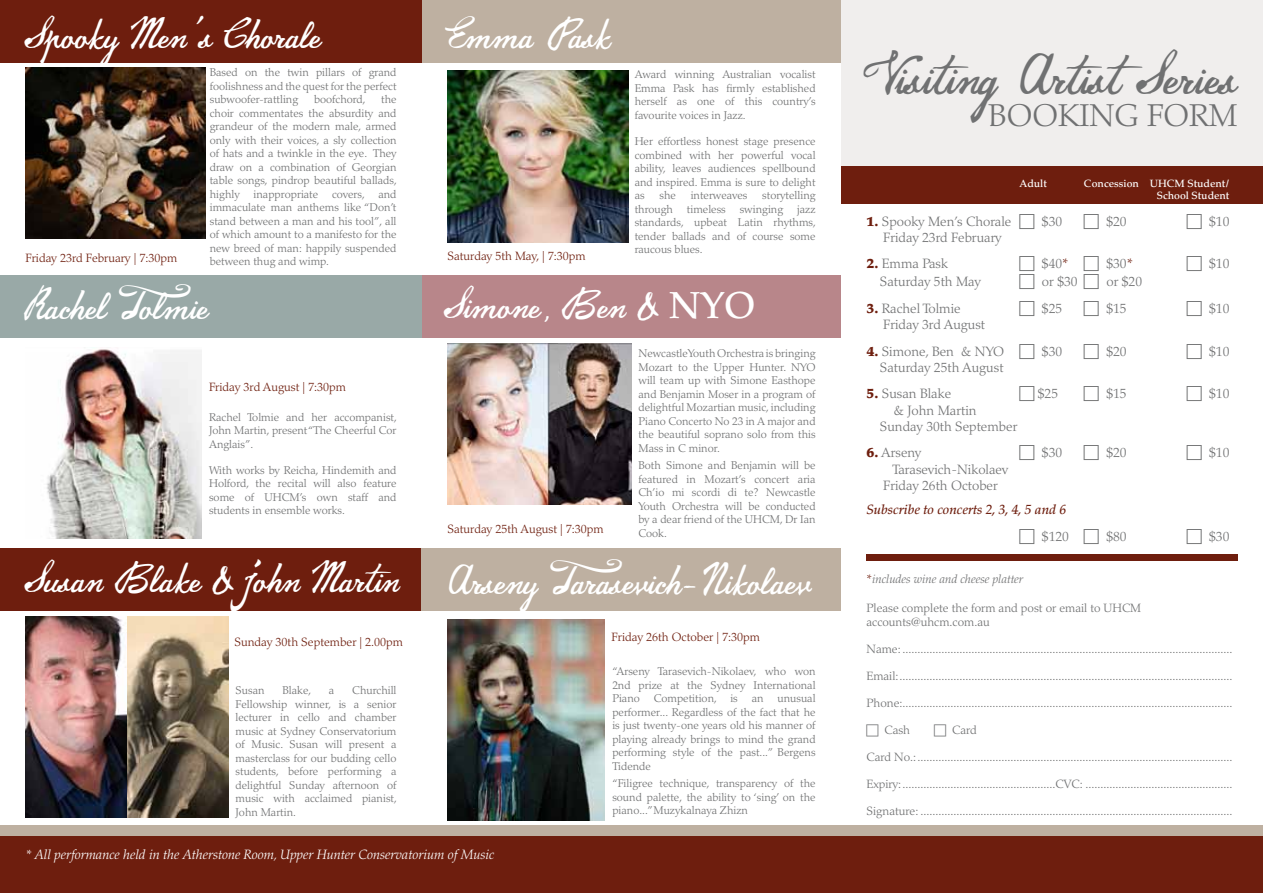
<style>
.page{position:relative;width:1263px;height:893px;background:#fff}
.page>*{position:absolute;margin:0;border:0;box-sizing:border-box;transform-origin:0 0}
.t1{font:33px "Jamscript";color:#707172}
.t2{font:300 31.5px "Palatino";color:#707172}
.t3{font:24px "Jamscript";color:#fff}
.t4{font:300 13.5px/16.2px "Palatino";color:#707172}
.t5{font:italic 300 13.5px "Palatino";color:#fff}
.t6{font:italic 500 13.5px "Palatino";color:#6e1e0e}
.t7{font:300 12px/14.4px "Palatino";color:#707172}
.t8{font:300 12px "Palatino";color:#6e1e0e}
.t9{font:italic 300 12px "Palatino";color:#707172}
.t10{font:300 11.25px/13.5px "Palatino";color:#707172;text-align:justify}
.t11{font:500 10.5px/12.6px "Palatino";color:#fff;text-align:right}
.s1{font-family:"Palatino";font-weight:500;font-size:37.5px}
.s2{font-weight:900;color:#6e1e0e}
.s3{color:#6e1e0e}
.s4{font-style:normal;color:#6e1e0e}
</style>
<div class="page">
<div style="left:422px;top:275px;width:419px;height:62px;background:#b8868a"></div>
<div style="left:841px;top:0;width:422px;height:182px;background:#f0eeed"></div>
<div style="left:0;top:825px;width:1263px;height:65px;background:#beb0a1"></div>
<div style="left:0;top:836px;width:1263px;height:57px;background:#6e1e0e"></div>
<img style="left:447px;top:70px;width:181px;height:172px">
<img style="left:46px;top:349px;width:155px;height:190px">
<img style="left:447px;top:344px;width:185px;height:161px">
<div style="left:841px;top:166px;width:422px;height:38px;background:#6e1e0e"></div>
<div style="left:422px;top:0;width:419px;height:63px;background:#beb0a1"></div>
<div style="left:0;top:275px;width:422px;height:62px;background:#99a9a7"></div>
<div style="left:0;top:549px;width:422px;height:62px;background:#6e1e0e"></div>
<div style="left:422px;top:549px;width:419px;height:62px;background:#beb0a1"></div>
<div style="left:0;top:0;width:422px;height:63px;background:#6e1e0e"></div>
<div style="left:867px;top:554px;width:371px;height:7px;background:#6e1e0e"></div>
<img style="left:447px;top:620px;width:157px;height:201px">
<img style="left:26px;top:67px;width:180px;height:171px">
<img style="left:26px;top:616px;width:203px;height:202px">
<h3 class="t3" style="left:26px;top:25px;width:297px">Spooky Men’s Chorale</h3>
<h3 class="t3" style="left:445px;top:25px;width:168px">Emma Pask</h3>
<p class="t10" style="left:210px;top:66px;width:188px">Based on the twin pillars of grand foolishness and the quest for the perfect subwoofer-rattling</p>
<p class="t10" style="left:210px;top:93px;width:189px;text-indent:171px">the choir commentates the absurdity and grandeur of the modern male, armed only with their voices, a sly collection of hats and a twinkle in the eye. They draw on a combination of Georgian table songs, pindrop beautiful ballads, highly inappropriate covers, and immaculate man anthems like “Don’t stand between a man and his tool”, all of which amount to a manifesto for the new breed of man: happily suspended between thug and wimp.</p>
<p class="t10" style="left:314px;top:93px;width:53px">boofchord,</p>
<p class="t8" style="left:26px;top:251px;width:153px">Friday 23rd February | 7:30pm</p>
<p class="t8" style="left:447px;top:249px;width:140px">Saturday 5th May, | 7:30pm</p>
<p class="t10" style="left:635px;top:68px;width:182px">Award winning Australian vocalist Emma Pask has firmly established herself as one of this country’s favourite voices in Jazz.</p>
<p class="t10" style="left:635px;top:135px;width:182px">Her effortless honest stage presence combined with her powerful vocal ability, leaves audiences spellbound and inspired. Emma is sure to delight as</p>
<p class="t10" style="left:635px;top:189px;width:183px;text-indent:128px">storytelling through timeless swinging jazz standards, upbeat Latin rhythms, tender ballads and of course some raucous blues.</p>
<p class="t10" style="left:659px;top:189px;width:18px">she</p>
<p class="t10" style="left:691px;top:189px;width:58px">interweaves</p>
<h3 class="t3" style="left:26px;top:297px;width:185px">Rachel Tolmie</h3>
<p class="t8" style="left:209px;top:380px;width:139px">Friday 3rd August | 7:30pm</p>
<p class="t10" style="left:209px;top:410px;width:189px">Rachel Tolmie and her accompanist, John Martin, present “The Cheerful Cor Anglais”.</p>
<p class="t10" style="left:209px;top:463px;width:189px">With works by Reicha, Hindemith and Holford, the recital will also feature some of UHCM’s own staff and students in ensemble works.</p>
<h3 class="t3" style="left:26px;top:570px;width:376px">Susan Blake &amp; John Martin</h3>
<p class="t8" style="left:234px;top:634px;width:170px">Sunday 30th September | 2.00pm</p>
<p class="t10" style="left:236px;top:684px;width:163px;text-indent:117px">Churchill Fellowship winner, is a senior lecturer in cello and chamber music at Sydney Conservatorium of Music. Susan will present a masterclass for our budding cello students, before performing a delightful Sunday afternoon of music with acclaimed pianist, John Martin.</p>
<p class="t10" style="left:236px;top:684px;width:30px">Susan</p>
<p class="t10" style="left:282px;top:684px;width:30px">Blake,</p>
<p class="t10" style="left:329px;top:684px;width:7px">a</p>
<h3 class="t3" style="left:445px;top:295px;width:312px">Simone, Ben &amp; <span class="s1">NYO</span></h3>
<p class="t8" style="left:447px;top:522px;width:158px">Saturday 25th August | 7:30pm</p>
<p class="t10" style="left:638px;top:347px;width:179px">Newcastle Youth Orchestra is bringing Mozart to the Upper Hunter. NYO will team up with Simone Easthope and Benjamin Moser in a program of delightful Mozartian music, including Piano Concerto No 23 in A major and the beautiful soprano solo from this Mass in C minor.</p>
<p class="t10" style="left:638px;top:459px;width:179px">Both Simone and Benjamin will be featured in Mozart’s concert aria Ch’io mi scordi di te? Newcastle Youth Orchestra will be conducted by a dear friend of the UHCM, Dr Ian Cook.</p>
<h3 class="t3" style="left:445px;top:572px;width:367px">Arseny Tarasevich-Nikolaev</h3>
<p class="t8" style="left:612px;top:630px;width:150px">Friday 26th October | 7:30pm</p>
<p class="t10" style="left:612px;top:665px;width:205px">“Arseny Tarasevich-Nikolaev, who won 2nd prize at the Sydney International Piano Competition, is an unusual performer... Regardless of the fact that he is just twenty-one years old his manner of playing already brings to mind the grand performing style of the past...” Bergens Tidende</p>
<p class="t10" style="left:612px;top:777px;width:205px">“Filigree technique, transparency of the sound palette, the ability to ‘sing’ on the piano...”Muzykalnaya Zhizn</p>
<p class="t5" style="left:26px;top:846px;width:470px">* All performance held in the Atherstone Room, Upper Hunter Conservatorium of Music</p>
<h1 class="t1" style="left:859px;top:63px;width:380px">Visiting ArtistSeries</h1>
<h2 class="t2" style="left:989px;top:98px;width:250px">BOOKING FORM</h2>
<p class="t11" style="left:1019px;top:177px;width:29px">Adult</p>
<p class="t11" style="left:1084px;top:177px;width:147px">Concession UHCM Student/<br>School Student</p>
<p class="t4" style="left:866px;top:213px;width:146px"><span class="s2">1.</span> Spooky Men’s Chorale</p>
<p class="t4" style="left:1042px;top:213px;width:22px">$30</p>
<p class="t4" style="left:1106px;top:213px;width:22px">$20</p>
<p class="t4" style="left:1209px;top:213px;width:22px">$10</p>
<p class="t4" style="left:883px;top:229px;width:120px">Friday 23rd February</p>
<p class="t4" style="left:866px;top:256px;width:83px"><span class="s2">2.</span> Emma Pask</p>
<p class="t4" style="left:1042px;top:256px;width:28px">$40<span class="s3">*</span></p>
<p class="t4" style="left:1106px;top:256px;width:28px">$30<span class="s3">*</span></p>
<p class="t4" style="left:1209px;top:256px;width:22px">$10</p>
<p class="t4" style="left:880px;top:274px;width:103px">Saturday 5th May</p>
<p class="t4" style="left:1042px;top:274px;width:37px">or $30</p>
<p class="t4" style="left:1106px;top:274px;width:37px">or $20</p>
<p class="t4" style="left:866px;top:300px;width:96px"><span class="s2">3.</span> Rachel Tolmie</p>
<p class="t4" style="left:1042px;top:300px;width:22px">$25</p>
<p class="t4" style="left:1106px;top:300px;width:22px">$15</p>
<p class="t4" style="left:1209px;top:300px;width:22px">$10</p>
<p class="t4" style="left:883px;top:317px;width:103px">Friday 3rd August</p>
<p class="t4" style="left:866px;top:343px;width:139px"><span class="s2">4.</span> Simone, Ben &amp; NYO</p>
<p class="t4" style="left:1042px;top:343px;width:22px">$30</p>
<p class="t4" style="left:1106px;top:343px;width:22px">$20</p>
<p class="t4" style="left:1209px;top:343px;width:22px">$10</p>
<p class="t4" style="left:880px;top:359px;width:125px">Saturday 25th August</p>
<p class="t4" style="left:866px;top:386px;width:86px"><span class="s2">5.</span> Susan Blake</p>
<p class="t4" style="left:1038px;top:386px;width:22px">$25</p>
<p class="t4" style="left:1106px;top:386px;width:22px">$15</p>
<p class="t4" style="left:1209px;top:386px;width:22px">$10</p>
<p class="t4" style="left:880px;top:402px;width:139px;text-indent:14px">&amp; John Martin<br>Sunday 30th September</p>
<p class="t4" style="left:866px;top:445px;width:57px"><span class="s2">6.</span> Arseny</p>
<p class="t4" style="left:1042px;top:445px;width:22px">$30</p>
<p class="t4" style="left:1106px;top:445px;width:22px">$20</p>
<p class="t4" style="left:1209px;top:445px;width:22px">$10</p>
<p class="t4" style="left:883px;top:461px;width:127px;text-indent:9px">Tarasevich-Nikolaev<br>Friday 26th October</p>
<p class="t6" style="left:866px;top:502px;width:201px">Subscribe to concerts 2, 3, 4, 5 and 6</p>
<p class="t4" style="left:1042px;top:528px;width:28px">$120</p>
<p class="t4" style="left:1106px;top:528px;width:22px">$80</p>
<p class="t4" style="left:1209px;top:528px;width:22px">$30</p>
<p class="t9" style="left:866px;top:572px;width:158px"><span class="s4">*</span>includes wine and cheese platter</p>
<p class="t7" style="left:866px;top:601px;width:276px">Please complete the form and post or email to UHCM accounts@uhcm.com.au</p>
<p class="t7" style="left:866px;top:642px;width:367px">Name: ..............................................................................................................</p>
<p class="t7" style="left:866px;top:669px;width:367px">Email:...............................................................................................................</p>
<p class="t7" style="left:866px;top:696px;width:367px">Phone:..............................................................................................................</p>
<p class="t7" style="left:884px;top:723px;width:27px">Cash</p>
<p class="t7" style="left:952px;top:723px;width:26px">Card</p>
<p class="t7" style="left:866px;top:750px;width:367px">Card No.:.........................................................................................................</p>
<p class="t7" style="left:866px;top:777px;width:367px">Expiry:...................................................CVC: .................................................</p>
<p class="t7" style="left:866px;top:804px;width:367px">Signature: ........................................................................................................</p>
</div>
